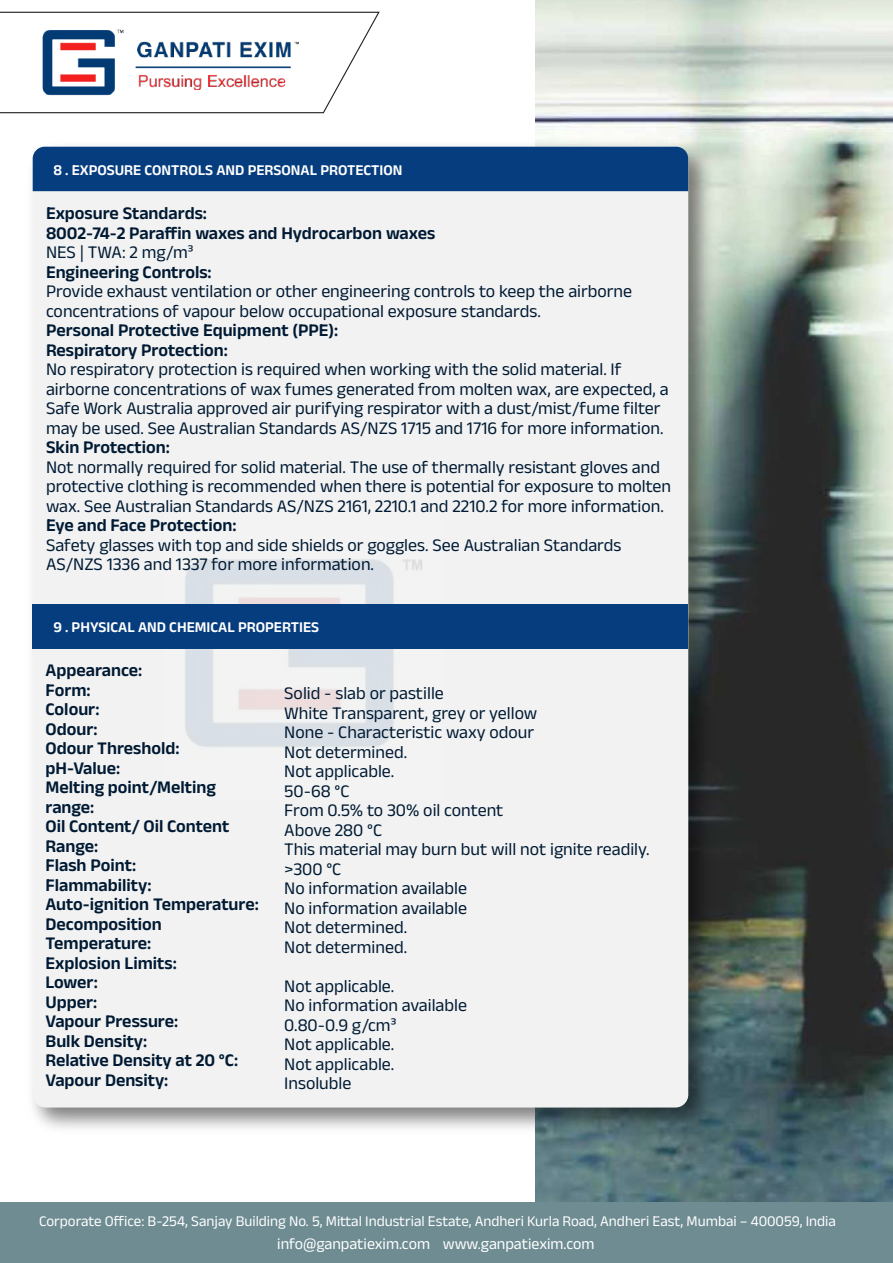
<style>
.page{position:relative;width:893px;height:1263px;background:#fff}
.page>*{position:absolute;margin:0;border:0;box-sizing:border-box;transform-origin:0 0}
.t1{font:18px/19.5px "Anek Devanagari";color:#001a33}
.t2{font:600 18px/19.5px "Anek Devanagari";color:#001a33}
.t3{font:15.9px "Anek Devanagari";color:#fff}
.t4{font:600 15.15px "Anek Devanagari";color:#fff}
.t5{font:15px "Anek Devanagari";color:#fff}
</style>
<div class="page">
<img style="left:535px;top:0;width:358px;height:1202px">
<div style="left:0;top:1202px;width:893px;height:61px;background:#6e8c92"></div>
<svg style="left:0;top:11px;width:380px;height:103px"></svg>
<img style="left:31px;top:17px;width:279px;height:88px">
<img style="left:32px;top:135px;width:689px;height:1006px">
<div style="left:33px;top:147px;width:655px;height:960px;background:#f2f2f2;border-radius:13px"></div>
<div style="left:33px;top:147px;width:655px;height:44px;background:#063d7e"></div>
<img style="left:164px;top:559px;width:279px;height:188px">
<div style="left:33px;top:604px;width:655px;height:44px;background:#063d7e"></div>
<p class="t4" style="left:53px;top:161px;width:350px">8 . EXPOSURE CONTROLS AND PERSONAL PROTECTION</p>
<p class="t2" style="left:46px;top:203px;width:391px">Exposure Standards:<br>8002-74-2 Paraffin waxes and Hydrocarbon waxes</p>
<p class="t1" style="left:46px;top:242px;width:149px">NES | TWA: 2 mg/m³</p>
<p class="t2" style="left:46px;top:262px;width:167px">Engineering Controls:</p>
<p class="t1" style="left:46px;top:281px;width:588px">Provide exhaust ventilation or other engineering controls to keep the airborne concentrations of vapour below occupational exposure standards.</p>
<p class="t2" style="left:46px;top:320px;width:294px">Personal Protective Equipment (PPE):<br>Respiratory Protection:</p>
<p class="t1" style="left:46px;top:359px;width:624px">No respiratory protection is required when working with the solid material. If airborne concentrations of wax fumes generated from molten wax, are expected, a Safe Work Australia approved air purifying respirator with a dust/mist/fume filter may be used. See Australian Standards AS/NZS 1715 and 1716 for more information.</p>
<p class="t2" style="left:46px;top:437px;width:125px">Skin Protection:</p>
<p class="t1" style="left:46px;top:457px;width:627px">Not normally required for solid material. The use of thermally resistant gloves and protective clothing is recommended when there is potential for exposure to molten wax. See Australian Standards AS/NZS 2161, 2210.1 and 2210.2 for more information.</p>
<p class="t2" style="left:46px;top:515px;width:192px">Eye and Face Protection:</p>
<p class="t1" style="left:46px;top:535px;width:577px">Safety glasses with top and side shields or goggles. See Australian Standards<br>AS/NZS 1336 and 1337 for more information.</p>
<p class="t4" style="left:53px;top:618px;width:267px">9 . PHYSICAL AND CHEMICAL PROPERTIES</p>
<p class="t2" style="left:46px;top:660px;width:215px">Appearance:<br>Form:<br>Colour:<br>Odour:<br>Odour Threshold:<br>pH-Value:<br>Melting point/Melting range:<br>Oil Content/ Oil Content<br>Range:<br>Flash Point:<br>Flammability:<br>Auto-ignition Temperature:<br>Decomposition<br>Temperature:<br>Explosion Limits:<br>Lower:<br>Upper:<br>Vapour Pressure:<br>Bulk Density:<br>Relative Density at 20 °C:<br>Vapour Density:</p>
<p class="t1" style="left:284px;top:683px;width:367px">Solid - slab or pastille<br>White Transparent, grey or yellow<br>None - Characteristic waxy odour<br>Not determined.<br>Not applicable.<br>50-68 °C<br>From 0.5% to 30% oil content<br>Above 280 °C<br>This material may burn but will not ignite readily. &gt;300 °C<br>No information available<br>No information available<br>Not determined.<br>Not determined.</p>
<p class="t1" style="left:284px;top:976px;width:184px">Not applicable.<br>No information available<br>0.80-0.9 g/cm³<br>Not applicable.<br>Not applicable.<br>Insoluble</p>
<p class="t5" style="left:39px;top:1212px;width:798px">Corporate Office: B-254, Sanjay Building No. 5, Mittal Industrial Estate, Andheri Kurla Road, Andheri East, Mumbai – 400059, India</p>
<p class="t3" style="left:277px;top:1235px;width:319px">info@ganpatiexim.com www.ganpatiexim.com</p>
</div>
